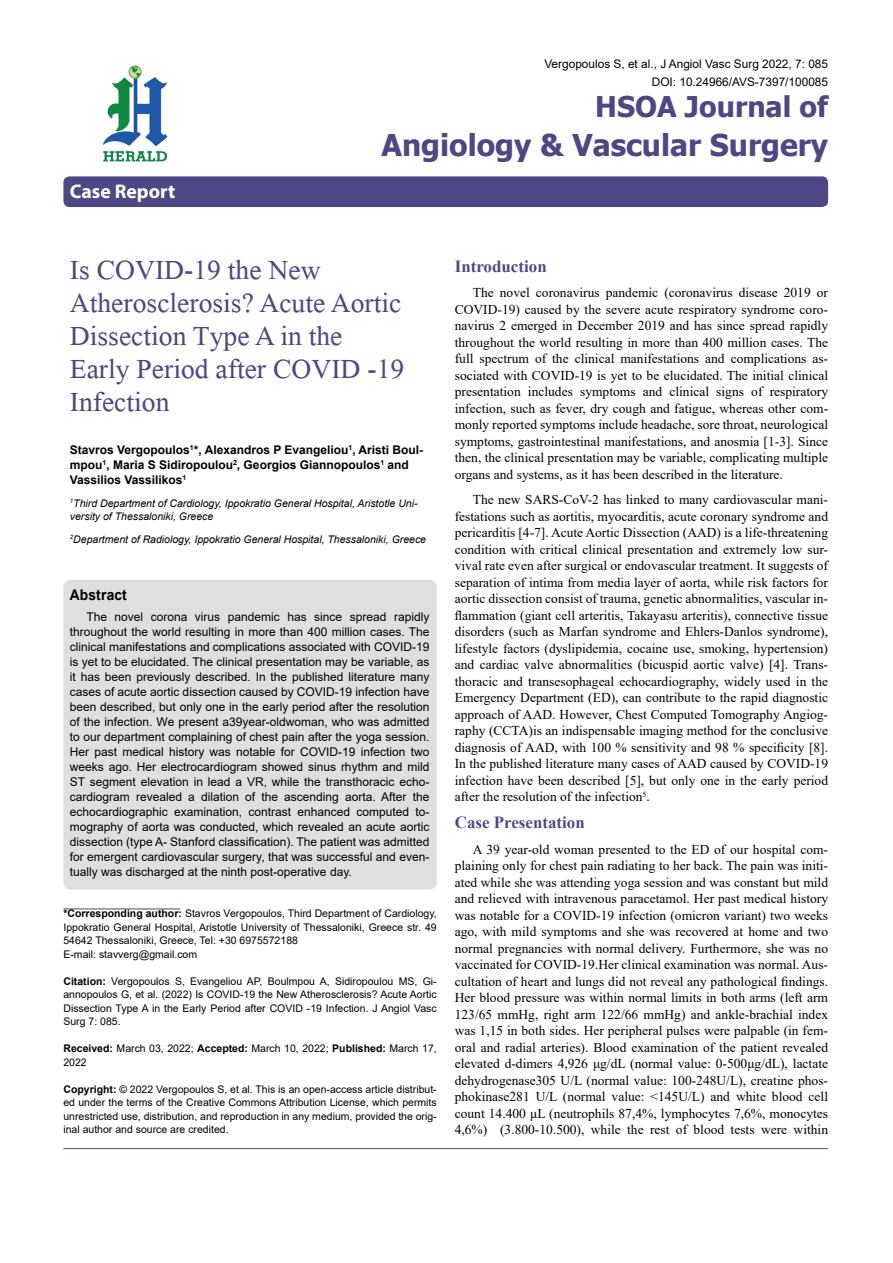
<style>
.page{position:relative;width:893px;height:1263px;background:#fff}
.page>*{position:absolute;margin:0;border:0;box-sizing:border-box;transform-origin:0 0}
.t1{font:41.25px/33px "Microsoft Himalaya";color:#4d4785}
.t2{font:700 30px "Tahoma";color:#4d4785}
.t3{font:700 28.5px "Tahoma";color:#4d4785}
.t4{font:700 19.8px "Myriad Hebrew";color:#fff}
.t5{font:700 16.95px "Times New Roman";color:#4d4785}
.t6{font:700 14.85px "Arial";letter-spacing:.015em;color:#000;scale:.93 1}
.t7{font:13.5px/16.5px "Times New Roman";color:#000;text-align:justify}
.t8{font:12px/15px "Arial";color:#000;text-align:justify}
.t9{font:700 12px/15px "Arial";color:#000}
.t10{font:11.85px/18px "Arial";color:#000;text-align:right}
.t11{font:10.5px/13.5px "Arial";color:#000}
.t12{font:italic 10.5px/13.5px "Arial";color:#000}
.s1{font-weight:700}
</style>
<div class="page">
<div style="left:63px;top:176px;width:765px;height:31px;background:#4d4785;border-radius:6px"></div>
<hr style="left:63px;top:908px;width:117px;height:1px;background:#4d4785">
<img style="left:102px;top:65px;width:66px;height:97px">
<hr style="left:63px;top:1148px;width:765px;height:1px;background:#4d4785">
<div style="left:63px;top:580px;width:374px;height:310px;background:#dedfe0;border-radius:8px"></div>
<h3 class="t4" style="left:70px;top:180px;width:107px">Case Report</h3>
<p class="t10" style="left:544px;top:55px;width:285px">Vergopoulos S, et al., J Angiol Vasc Surg 2022, 7: 085<br>DOI: 10.24966/AVS-7397/100085</p>
<h3 class="t3" style="left:595px;top:87px;width:234px">HSOA Journal of</h3>
<h2 class="t2" style="left:381px;top:124px;width:448px">Angiology &amp; Vascular Surgery</h2>
<h1 class="t1" style="left:70px;top:248px;width:336px">Is COVID-19 the New<br>Atherosclerosis? Acute Aortic<br>Dissection Type A in the<br>Early Period after COVID -19<br>Infection</h1>
<p class="t9" style="left:70px;top:443px;width:355px">Stavros Vergopoulos<sup>1</sup>*, Alexandros P Evangeliou<sup>1</sup>, Aristi Boul&shy;mpou<sup>1</sup>, Maria S Sidiropoulou<sup>2</sup>, Georgios Giannopoulos<sup>1</sup> and<br>Vassilios Vassilikos<sup>1</sup></p>
<p class="t12" style="left:70px;top:496px;width:349px"><sup>1</sup>Third Department of Cardiology, Ippokratio General Hospital, Aristotle Uni&shy;versity of Thessaloniki, Greece</p>
<p class="t12" style="left:70px;top:532px;width:358px"><sup>2</sup>Department of Radiology, Ippokratio General Hospital, Thessaloniki, Greece</p>
<p class="t6" style="left:70px;top:585px;width:63px">Abstract</p>
<p class="t8" style="left:70px;top:610px;width:361px;text-indent:16px">The novel corona virus pandemic has since spread rapidly throughout the world resulting in more than 400 million cases. The clinical manifestations and complications associated with COVID-19 is yet to be elucidated. The clinical presentation may be variable, as it has been previously described. In the published literature many cases of acute aortic dissection caused by COVID-19 infection have been described, but only one in the early period after the resolution of the infection. We present a39year-oldwoman, who was admitted to our department complaining of chest pain after the yoga session.<br>Her past medical history was notable for COVID-19 infection two weeks ago. Her electrocardiogram showed sinus rhythm and mild ST segment elevation in lead a VR, while the transthoracic echo&shy;cardiogram revealed a dilation of the ascending aorta. After the echocardiographic examination, contrast enhanced computed to&shy;mography of aorta was conducted, which revealed an acute aortic dissection (type A- Stanford classification). The patient was admitted for emergent cardiovascular surgery, that was successful and even&shy;tually was discharged at the ninth post-operative day.</p>
<p class="t11" style="left:63px;top:906px;width:375px"><span class="s1">*Corresponding author:</span> Stavros Vergopoulos, Third Department of Cardiology, Ippokratio General Hospital, Aristotle University of Thessaloniki, Greece str. 49<br>54642 Thessaloniki, Greece, Tel: +30 6975572188<br>E-mail: stavverg@gmail.com</p>
<p class="t11" style="left:63px;top:974px;width:375px;text-align:justify"><span class="s1">Citation:</span> Vergopoulos S, Evangeliou AP, Boulmpou A, Sidiropoulou MS, Gi&shy;annopoulos G, et al. (2022) Is COVID-19 the New Atherosclerosis? Acute Aortic Dissection Type A in the Early Period after COVID -19 Infection. J Angiol Vasc Surg 7: 085.</p>
<p class="t11" style="left:63px;top:1041px;width:375px"><span class="s1">Received:</span> March 03, 2022; <span class="s1">Accepted:</span> March 10, 2022; <span class="s1">Published:</span> March 17,<br>2022</p>
<p class="t11" style="left:63px;top:1082px;width:375px;text-align:justify"><span class="s1">Copyright:</span> © 2022 Vergopoulos S, et al. This is an open-access article distribut&shy;ed under the terms of the Creative Commons Attribution License, which permits unrestricted use, distribution, and reproduction in any medium, provided the orig&shy;inal author and source are credited.</p>
<p class="t5" style="left:455px;top:254px;width:93px">Introduction</p>
<p class="t7" style="left:455px;top:284px;width:375px;text-indent:18px">The novel coronavirus pandemic (coronavirus disease 2019 or COVID-19) caused by the severe acute respiratory syndrome coro&shy;navirus 2 emerged in December 2019 and has since spread rapidly throughout the world resulting in more than 400 million cases. The full spectrum of the clinical manifestations and complications as&shy;sociated with COVID-19 is yet to be elucidated. The initial clinical presentation includes symptoms and clinical signs of respiratory infection, such as fever, dry cough and fatigue, whereas other com&shy;monly reported symptoms include headache, sore throat, neurological symptoms, gastrointestinal manifestations, and anosmia [1-3]. Since then, the clinical presentation may be variable, complicating multiple organs and systems, as it has been described in the literature.</p>
<p class="t7" style="left:455px;top:491px;width:375px;text-indent:18px">The new SARS-CoV-2 has linked to many cardiovascular mani&shy;festations such as aortitis, myocarditis, acute coronary syndrome and pericarditis [4-7]. Acute Aortic Dissection (AAD) is a life-threatening condition with critical clinical presentation and extremely low sur&shy;vival rate even after surgical or endovascular treatment. It suggests of separation of intima from media layer of aorta, while risk factors for aortic dissection consist of trauma, genetic abnormalities, vascular in&shy;flammation (giant cell arteritis, Takayasu arteritis), connective tissue disorders (such as Marfan syndrome and Ehlers-Danlos syndrome), lifestyle factors (dyslipidemia, cocaine use, smoking, hypertension) and cardiac valve abnormalities (bicuspid aortic valve) [4]. Trans&shy;thoracic and transesophageal echocardiography, widely used in the Emergency Department (ED), can contribute to the rapid diagnostic approach of AAD. However, Chest Computed Tomography Angiog&shy;raphy (CCTA)is an indispensable imaging method for the conclusive diagnosis of AAD, with 100 % sensitivity and 98 % specificity [8].<br>In the published literature many cases of AAD caused by COVID-19 infection have been described [5], but only one in the early period after the resolution of the infection<sup>5</sup>.</p>
<p class="t5" style="left:455px;top:810px;width:132px">Case Presentation</p>
<p class="t7" style="left:455px;top:841px;width:375px;text-indent:18px">A 39 year-old woman presented to the ED of our hospital com&shy;plaining only for chest pain radiating to her back. The pain was initi&shy;ated while she was attending yoga session and was constant but mild and relieved with intravenous paracetamol. Her past medical history was notable for a COVID-19 infection (omicron variant) two weeks ago, with mild symptoms and she was recovered at home and two normal pregnancies with normal delivery. Furthermore, she was no vaccinated for COVID-19.Her clinical examination was normal. Aus&shy;cultation of heart and lungs did not reveal any pathological findings.<br>Her blood pressure was within normal limits in both arms (left arm 123/65 mmHg, right arm 122/66 mmHg) and ankle-brachial index was 1,15 in both sides. Her peripheral pulses were palpable (in fem&shy;oral and radial arteries). Blood examination of the patient revealed elevated d-dimers 4,926 μg/dL (normal value: 0-500μg/dL), lactate dehydrogenase305 U/L (normal value: 100-248U/L), creatine phos&shy;phokinase281 U/L (normal value: &lt;145U/L) and white blood cell count 14.400 μL (neutrophils 87,4%, lymphocytes 7,6%, monocytes 4,6%) (3.800-10.500), while the rest of blood tests were within</p>
</div>
